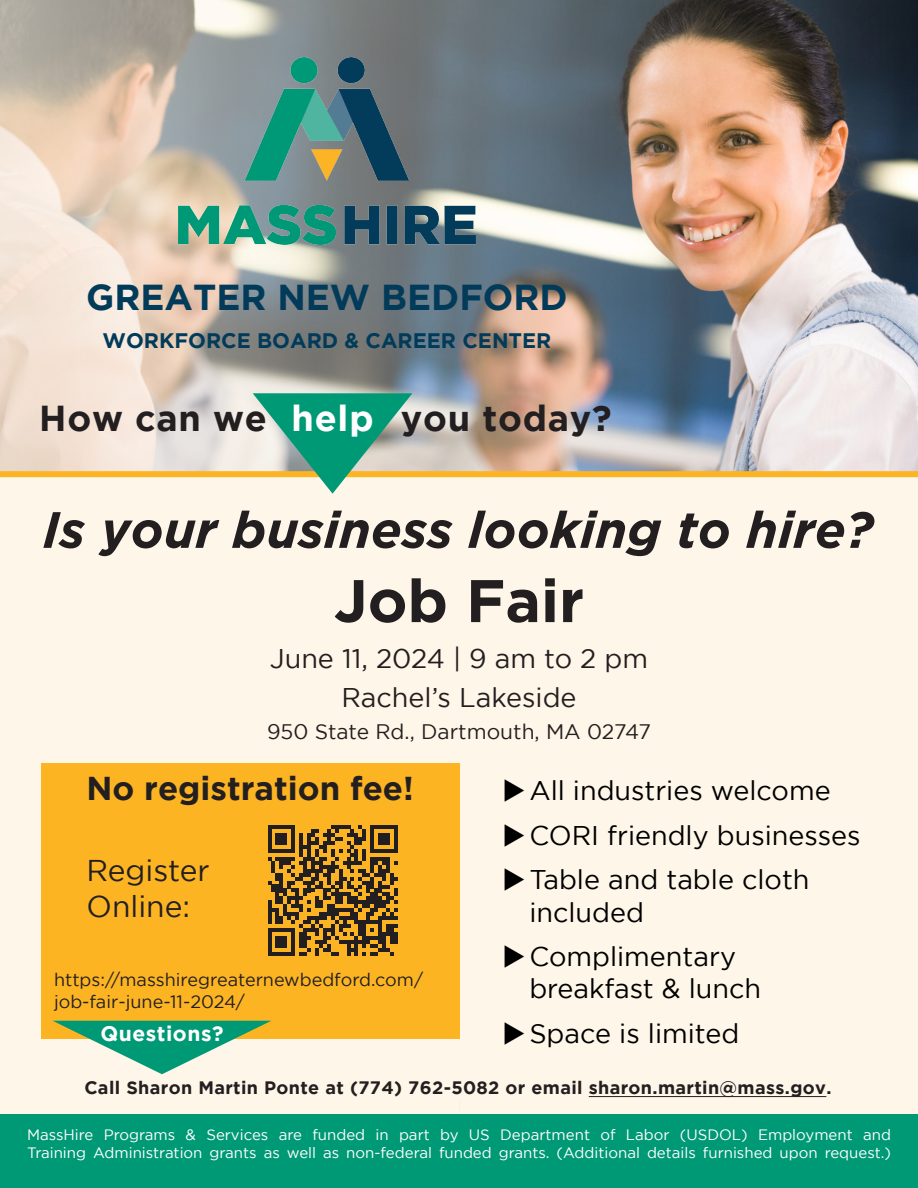
<style>
.page{position:relative;width:918px;height:1188px;background:#fef7e9}
.page>*{position:absolute;margin:0;border:0;box-sizing:border-box;transform-origin:0 0}
.Paragraph_Style_1{font:700 60px "Gotham";color:#231f20}
.t1{font:italic 700 51px "Gotham";color:#231f20}
.t2{font:700 36px "Gotham";letter-spacing:.02em;color:#231f20}
.t3{font:700 36px "Gotham";color:#023b5a}
.t4{font:700 36px "Gotham";color:#fff}
.Paragraph_Style_1-2{font:700 33px "Gotham";color:#231f20}
.Paragraph_Style_1-3{font:30px/36px "Gotham";color:#231f20}
.t5{font:27px/32.4px "Gotham";color:#000}
.Paragraph_Style_1-4{font:27px "Gotham";color:#231f20}
.Paragraph_Style_1-5{font:21px "Gotham";color:#231f20}
.t6{font:700 21px "Gotham";color:#023b5a}
.t7{font:700 21px "Gotham";letter-spacing:.025em;color:#fff}
.t8{font:700 18px "Gotham";letter-spacing:.02em;color:#231f20}
.Paragraph_Style_1-6{font:18px/21.6px "Gotham";color:#231f20}
.t9{font:15px/18px "Gotham";color:#fff}
</style>
<div class="page">
<img style="left:0;top:0;width:918px;height:471px">
<div style="left:0;top:471px;width:918px;height:6px;background:#fcb423"></div>
<div style="left:0;top:1115px;width:918px;height:73px;background:#009976"></div>
<hr style="left:589px;top:1096px;width:237px;height:1px;background:#231f20">
<svg style="left:253px;top:393px;width:159px;height:101px"></svg>
<img style="left:179px;top:57px;width:296px;height:188px">
<div style="left:41px;top:763px;width:418px;height:275px;background:#fcb423"></div>
<svg style="left:52px;top:1021px;width:220px;height:53px"></svg>
<svg style="left:268px;top:825px;width:130px;height:131px"></svg>
<hr style="left:394px;top:932px;width:4px;height:12px;background:#231f20">
<p class="t3" style="left:86px;top:276px;width:483px">GREATER NEW BEDFORD</p>
<p class="t6" style="left:103px;top:329px;width:450px">WORKFORCE BOARD &amp; CAREER CENTER</p>
<p class="t2" style="left:39px;top:397px;width:229px">How can we</p>
<p class="t4" style="left:291px;top:397px;width:84px">help</p>
<p class="t2" style="left:401px;top:397px;width:212px">you today?</p>
<p class="t1" style="left:42px;top:500px;width:833px">Is your business looking to hire?</p>
<p class="Paragraph_Style_1" style="left:334px;top:566px;width:252px">Job Fair</p>
<p class="Paragraph_Style_1-4" style="left:270px;top:644px;width:380px">June 11, 2024 | 9 am to 2 pm</p>
<p class="Paragraph_Style_1-4" style="left:341px;top:683px;width:237px">Rachel’s Lakeside</p>
<p class="Paragraph_Style_1-5" style="left:267px;top:720px;width:385px">950 State Rd., Dartmouth, MA 02747</p>
<p class="Paragraph_Style_1-2" style="left:86px;top:770px;width:329px">No registration fee!</p>
<p class="t5" style="left:529px;top:774px;width:303px">All industries welcome</p>
<p class="t5" style="left:529px;top:819px;width:333px">CORI friendly businesses</p>
<p class="t5" style="left:529px;top:863px;width:282px">Table and table cloth included</p>
<p class="t5" style="left:529px;top:940px;width:233px">Complimentary breakfast &amp; lunch</p>
<p class="t5" style="left:529px;top:1017px;width:211px">Space is limited</p>
<p class="t8" style="left:84px;top:1077px;width:749px">Call Sharon Martin Ponte at (774) 762-5082 or email sharon.martin@mass.gov.</p>
<p class="Paragraph_Style_1-3" style="left:87px;top:852px;width:125px">Register<br>Online:</p>
<p class="Paragraph_Style_1-6" style="left:54px;top:969px;width:371px">https://masshiregreaternewbedford.com/ job-fair-june-11-2024/</p>
<p class="t7" style="left:100px;top:1022px;width:125px">Questions?</p>
<p class="t9" style="left:27px;top:1126px;width:866px">MassHire Programs &amp; Services are funded in part by US Department of Labor (USDOL) Employment and<br>Training Administration grants as well as non-federal funded grants. (Additional details furnished upon request.)</p>
</div>
